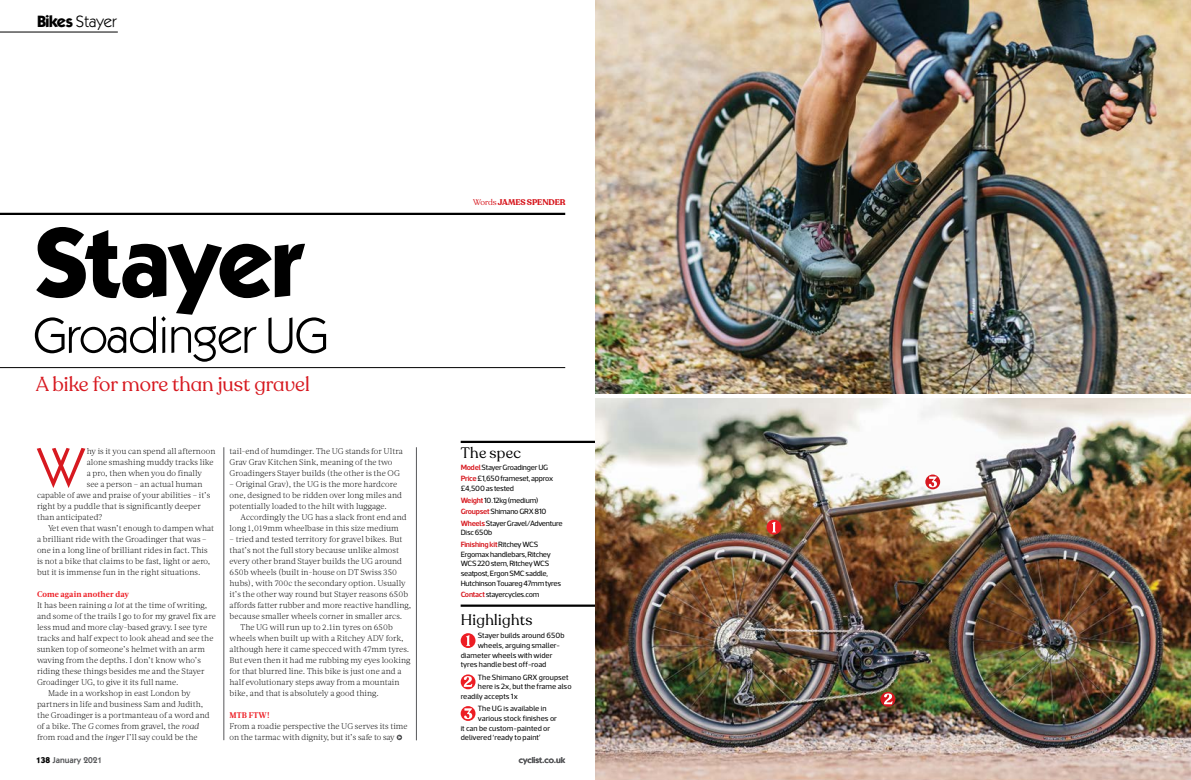
<style>
.page{position:relative;width:1191px;height:780px;background:#fff}
.page>*{position:absolute;margin:0;border:0;box-sizing:border-box;transform-origin:0 0}
.t1{font:700 99px "ITC Kabel Std";letter-spacing:-.02em;color:#000}
.t2{font:55.8px "ITC Kabel Std";color:#d71920}
.t3{font:50px "ITC Kabel Std";letter-spacing:-.015em;color:#000}
.t4{font:20px "Recoleta Alt";color:#d71920}
.t5{font:16.5px "ITC Kabel Std";letter-spacing:.01em;color:#000}
.t6{font:15px "Recoleta Alt";letter-spacing:.02em;color:#000}
.t7{font:600 8.5px "ITC Kabel Std";color:#58595b}
.t8{font:300 8.2px/11px "Acta";letter-spacing:.01em;color:#000}
.t9{font:700 8.2px "Acta";letter-spacing:.01em;color:#ed1d24}
.t10{font:700 8.2px "Recoleta Alt";letter-spacing:-.01em;color:#d71920}
.t11{font:7.8px/11.6px "Acto";letter-spacing:-.015em;color:#000}
.t12{font:7.8px "Acto";letter-spacing:.005em;color:#000}
.t13{font:7.8px "Acto";letter-spacing:-.035em;color:#000}
.s1{font-weight:700}
.s2{font-style:italic}
.s3{font-weight:700;color:#000}
.s4{font-weight:400}
.s5{font-weight:600;color:#d71920}
</style>
<div class="page">
<hr style="left:0;top:32px;width:118px;height:1px;background:#000">
<hr style="left:461px;top:441px;width:134px;height:2px;background:#000">
<hr style="left:460px;top:604px;width:135px;height:2px;background:#000">
<hr style="left:0;top:213px;width:565px;height:2px;background:#000">
<hr style="left:0;top:367px;width:565px;height:1px;background:#000">
<hr style="left:224px;top:447px;width:1px;height:293px;background:#58595b">
<hr style="left:416px;top:447px;width:1px;height:293px;background:#58595b">
<svg style="left:396px;top:734px;width:6px;height:6px"></svg>
<img style="left:595px;top:399px;width:596px;height:381px">
<div style="left:461px;top:633px;width:14px;height:15px;background:#ed1d24;border-radius:50%"></div>
<svg style="left:466px;top:635px;width:4px;height:11px"></svg>
<svg style="left:461px;top:674px;width:14px;height:15px"></svg>
<svg style="left:464px;top:676px;width:8px;height:10px"></svg>
<div style="left:461px;top:706px;width:14px;height:15px;background:#ed1d24;border-radius:50%"></div>
<svg style="left:464px;top:708px;width:8px;height:11px"></svg>
<svg style="left:766px;top:519px;width:15px;height:15px"></svg>
<svg style="left:772px;top:522px;width:4px;height:10px"></svg>
<svg style="left:880px;top:691px;width:15px;height:15px"></svg>
<svg style="left:884px;top:693px;width:8px;height:11px"></svg>
<svg style="left:925px;top:474px;width:15px;height:15px"></svg>
<svg style="left:928px;top:476px;width:9px;height:11px"></svg>
<img style="left:595px;top:0;width:596px;height:393px">
<h3 class="t5" style="left:37px;top:11px;width:81px"><span class="s1">Bikes</span> Stayer</h3>
<h1 class="t1" style="left:34px;top:202px;width:271px">Stayer</h1>
<h3 class="t3" style="left:34px;top:306px;width:296px">Groadinger UG</h3>
<h3 class="t4" style="left:36px;top:371px;width:276px">A bike for more than just gravel</h3>
<h2 class="t2" style="left:38px;top:435px;width:48px">W</h2>
<p class="t8" style="left:87px;top:445px;width:130px">hy is it you can spend all afternoon</p>
<p class="t8" style="left:87px;top:456px;width:128px">alone smashing muddy tracks like</p>
<p class="t8" style="left:87px;top:467px;width:117px">a pro, then when you do finally</p>
<p class="t8" style="left:87px;top:478px;width:117px">see a person – an actual human</p>
<p class="t8" style="left:37px;top:489px;width:175px">capable of awe and praise of your abilities – it’s</p>
<p class="t8" style="left:37px;top:500px;width:165px">right by a puddle that is significantly deeper</p>
<p class="t8" style="left:37px;top:511px;width:67px">than anticipated?</p>
<p class="t8" style="left:48px;top:522px;width:168px">Yet even that wasn’t enough to dampen what</p>
<p class="t8" style="left:37px;top:533px;width:171px">a brilliant ride with the Groadinger that was –</p>
<p class="t8" style="left:37px;top:544px;width:172px">one in a long line of brilliant rides in fact. This</p>
<p class="t8" style="left:37px;top:555px;width:175px">is not a bike that claims to be fast, light or aero,</p>
<p class="t8" style="left:37px;top:566px;width:165px">but it is immense fun in the right situations.</p>
<p class="t9" style="left:37px;top:589px;width:93px">Come again another day</p>
<p class="t8" style="left:37px;top:599px;width:172px">It has been raining <span class="s2">a lot</span> at the time of writing,</p>
<p class="t8" style="left:37px;top:610px;width:180px">and some of the trails I go to for my gravel fix are</p>
<p class="t8" style="left:37px;top:621px;width:172px">less mud and more clay-based gravy. I see tyre</p>
<p class="t8" style="left:37px;top:632px;width:178px">tracks and half expect to look ahead and see the</p>
<p class="t8" style="left:37px;top:643px;width:169px">sunken top of someone’s helmet with an arm</p>
<p class="t8" style="left:37px;top:654px;width:165px">waving from the depths. I don’t know who’s</p>
<p class="t8" style="left:37px;top:665px;width:169px">riding these things besides me and the Stayer</p>
<p class="t8" style="left:37px;top:676px;width:143px">Groadinger UG, to give it its full name.</p>
<p class="t8" style="left:48px;top:687px;width:144px">Made in a workshop in east London by</p>
<p class="t8" style="left:37px;top:698px;width:168px">partners in life and business Sam and Judith,</p>
<p class="t8" style="left:37px;top:709px;width:174px">the Groadinger is a portmanteau of a word and</p>
<p class="t8" style="left:37px;top:720px;width:163px">of a bike. The <span class="s2">G</span> comes from gravel, the <span class="s2">road</span></p>
<p class="t8" style="left:37px;top:731px;width:162px">from road and the <span class="s2">inger</span> I’ll say could be the</p>
<p class="t7" style="left:36px;top:755px;width:68px"><span class="s3">138</span> January 2021</p>
<p class="t8" style="left:230px;top:445px;width:175px">tail-end of humdinger. The UG stands for Ultra<br>Grav Grav Kitchen Sink, meaning of the two<br>Groadingers Stayer builds (the other is the OG</p>
<p class="t8" style="left:230px;top:478px;width:174px">– Original Grav), the UG is the more hardcore one, designed to be ridden over long miles and potentially loaded to the hilt with luggage.</p>
<p class="t8" style="left:230px;top:511px;width:179px;text-indent:11px">Accordingly the UG has a slack front end and long 1,019mm wheelbase in this size medium</p>
<p class="t8" style="left:230px;top:533px;width:174px">– tried and tested territory for gravel bikes. But</p>
<p class="t8" style="left:230px;top:544px;width:171px">that’s not the full story because unlike almost</p>
<p class="t8" style="left:230px;top:555px;width:174px">every other brand Stayer builds the UG around</p>
<p class="t8" style="left:230px;top:566px;width:169px">650b wheels (built in-house on DT Swiss 350</p>
<p class="t8" style="left:230px;top:577px;width:177px">hubs), with 700c the secondary option. Usually</p>
<p class="t8" style="left:230px;top:588px;width:180px">it’s the other way round but Stayer reasons 650b</p>
<p class="t8" style="left:230px;top:599px;width:183px">affords fatter rubber and more reactive handling,</p>
<p class="t8" style="left:230px;top:610px;width:174px">because smaller wheels corner in smaller arcs.</p>
<p class="t8" style="left:241px;top:621px;width:154px">The UG will run up to 2.1in tyres on 650b</p>
<p class="t8" style="left:230px;top:632px;width:175px">wheels when built up with a Ritchey ADV fork,</p>
<p class="t8" style="left:230px;top:643px;width:181px">although here it came specced with 47mm tyres.</p>
<p class="t8" style="left:230px;top:654px;width:182px">But even then it had me rubbing my eyes looking</p>
<p class="t8" style="left:230px;top:665px;width:173px">for that blurred line. This bike is just one and a</p>
<p class="t8" style="left:230px;top:676px;width:171px">half evolutionary steps away from a mountain</p>
<p class="t8" style="left:230px;top:687px;width:151px">bike, and that is absolutely a good thing.</p>
<p class="t9" style="left:230px;top:710px;width:42px">MTB FTW!</p>
<p class="t8" style="left:230px;top:720px;width:179px">From a roadie perspective the UG serves its time on the tarmac with dignity, but it’s safe to say</p>
<p class="t10" style="left:473px;top:196px;width:94px"><span class="s4">Words</span> JAMES SPENDER</p>
<h3 class="t6" style="left:461px;top:443px;width:62px">The spec</h3>
<p class="t11" style="left:461px;top:461px;width:94px"><span class="s5">Model</span> Stayer Groadinger UG<br><span class="s5">Price</span> £1,650 frameset, approx</p>
<p class="t11" style="left:461px;top:482px;width:103px">£4,500 as tested<br><span class="s5">Weight</span> 10.12kg (medium)<br><span class="s5">Groupset</span> Shimano GRX 810<br><span class="s5">Wheels</span> Stayer Gravel/Adventure</p>
<p class="t11" style="left:461px;top:527px;width:79px">Disc 650b<br><span class="s5">Finishing kit</span> Ritchey WCS</p>
<p class="t11" style="left:461px;top:549px;width:102px;line-height:9.6px">Ergomax handlebars, Ritchey<br>WCS 220 stem, Ritchey WCS seatpost, Ergon SMC saddle,<br>Hutchinson Touareg 47mm tyres</p>
<p class="t13" style="left:461px;top:590px;width:80px"><span class="s5">Contact</span> stayercycles.com</p>
<h3 class="t6" style="left:461px;top:611px;width:73px">Highlights</h3>
<p class="t12" style="left:478px;top:631px;width:88px">Stayer builds around 650b</p>
<p class="t12" style="left:478px;top:640px;width:84px">wheels, arguing smaller-</p>
<p class="t12" style="left:461px;top:650px;width:93px">diameter wheels with wider</p>
<p class="t11" style="left:461px;top:658px;width:87px">tyres handle best off-road</p>
<p class="t12" style="left:478px;top:672px;width:92px">The Shimano GRX groupset</p>
<p class="t12" style="left:478px;top:682px;width:95px">here is 2x, but the frame also</p>
<p class="t12" style="left:461px;top:691px;width:59px">readily accepts 1x</p>
<p class="t12" style="left:478px;top:704px;width:70px">The UG is available in</p>
<p class="t12" style="left:478px;top:713px;width:80px">various stock finishes or</p>
<p class="t12" style="left:461px;top:723px;width:91px">it can be custom-painted or</p>
<p class="t12" style="left:461px;top:733px;width:81px">delivered ‘ready to paint’</p>
<p class="t7" style="left:519px;top:755px;width:48px">cyclist.co.uk</p>
</div>
